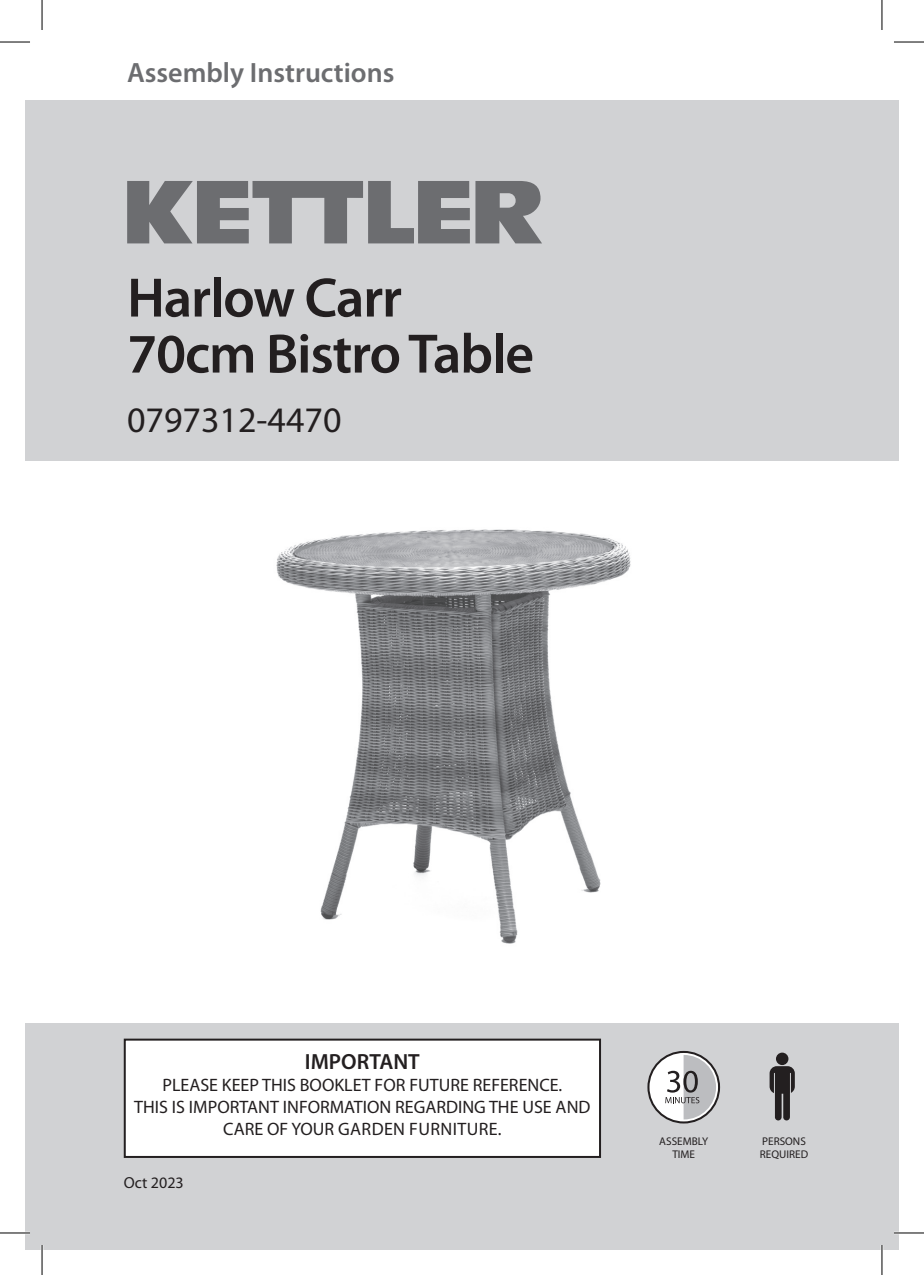
<style>
.page{position:relative;width:924px;height:1275px;background:#fff}
.page>*{position:absolute;margin:0;border:0;box-sizing:border-box;transform-origin:0 0}
.t1{font:600 56px/56px "Myriad Pro";letter-spacing:-.02em;color:#231f20}
.t2{font:36px "Myriad Pro";color:#231f20}
.t3{font:600 28px "Myriad Pro";color:#6c6d70}
.t4{font:600 22px "Myriad Pro";color:#231f20}
.t5{font:18px/22px "Myriad Pro";color:#231f20;text-align:center}
.t6{font:16px "Myriad Pro";color:#231f20}
.t7{font:11.2px/13.4px "Myriad Pro";color:#231f20;text-align:center}
</style>
<div class="page">
<img style="left:276px;top:529px;width:355px;height:415px">
<div style="left:25px;top:46px;width:873px;height:414px;background:#d1d2d4"></div>
<div style="left:25px;top:25px;width:873px;height:75px;background:#fff"></div>
<svg style="left:475px;top:181px;width:67px;height:62px"></svg>
<svg style="left:127px;top:181px;width:342px;height:62px"></svg>
<div style="left:25px;top:1023px;width:873px;height:227px;background:#d1d2d4"></div>
<div style="left:125px;top:1039px;width:474px;height:118px;background:#fff"></div>
<div style="left:124px;top:1038px;width:476px;height:120px;border:2px solid #231f20"></div>
<div style="left:775px;top:1052px;width:13px;height:13px;background:#231f20;border-radius:50%"></div>
<svg style="left:769px;top:1066px;width:25px;height:54px"></svg>
<svg style="left:647px;top:1051px;width:72px;height:72px"></svg>
<hr style="left:0;top:1231px;width:30px;height:3px;background:#fff">
<hr style="left:893px;top:1231px;width:30px;height:3px;background:#fff">
<hr style="left:41px;top:1245px;width:2px;height:30px;background:#fff">
<hr style="left:880px;top:1245px;width:2px;height:30px;background:#fff">
<hr style="left:0;top:42px;width:30px;height:1px;background:#000">
<hr style="left:893px;top:42px;width:30px;height:1px;background:#000">
<hr style="left:0;top:1232px;width:30px;height:1px;background:#000">
<hr style="left:893px;top:1232px;width:30px;height:1px;background:#000">
<hr style="left:42px;top:0;width:1px;height:30px;background:#000">
<hr style="left:42px;top:1245px;width:1px;height:30px;background:#000">
<hr style="left:881px;top:0;width:1px;height:30px;background:#000">
<hr style="left:881px;top:1245px;width:1px;height:30px;background:#000">
<h3 class="t3" style="left:127px;top:57px;width:269px">Assembly Instructions</h3>
<h1 class="t1" style="left:127px;top:271px;width:408px">Harlow Carr<br>70cm Bistro Table</h1>
<h2 class="t2" style="left:127px;top:400px;width:216px">0797312-4470</h2>
<p class="t4" style="left:305px;top:1049px;width:116px">IMPORTANT</p>
<p class="t5" style="left:134px;top:1074px;width:457px">PLEASE KEEP THIS BOOKLET FOR FUTURE REFERENCE.<br>THIS IS IMPORTANT INFORMATION REGARDING THE USE AND<br>CARE OF YOUR GARDEN FURNITURE.</p>
<p class="t6" style="left:124px;top:1174px;width:61px">Oct 2023</p>
<p class="t7" style="left:659px;top:1134px;width:50px">ASSEMBLY<br>TIME</p>
<p class="t7" style="left:759px;top:1134px;width:50px;text-align:left">PERSONS<br>REQUIRED</p>
</div>
